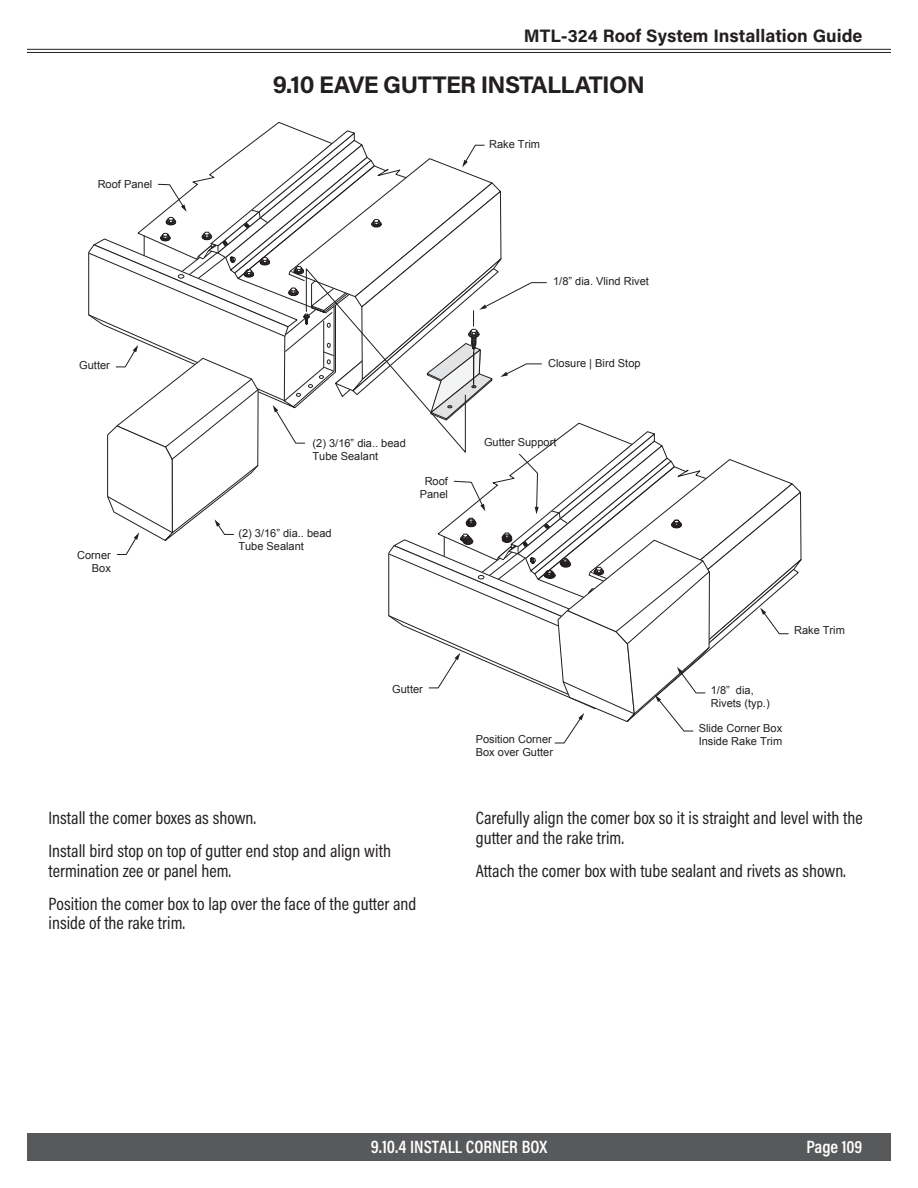
<style>
.page{position:relative;width:918px;height:1188px;background:#fff}
.page>*{position:absolute;margin:0;border:0;box-sizing:border-box;transform-origin:0 0}
.t1{font:700 24px "Acumin Pro";letter-spacing:-.025em;color:#231f20}
.t2{font:18px/33px "Acumin Pro Cond";color:#231f20}
.t3{font:700 18px "Acumin Pro";color:#231f20}
.t4{font:600 18px "Acumin Pro Cond";color:#fff}
.t5{font:11.1px/13.2px "Arial";color:#231f20}
</style>
<div class="page">
<div style="left:27px;top:1134px;width:864px;height:27px;background:#58595b"></div>
<hr style="left:27px;top:49px;width:864px;height:1px;background:#231f20">
<hr style="left:27px;top:52px;width:864px;height:1px;background:#231f20">
<svg style="left:88px;top:122px;width:714px;height:622px"></svg>
<p class="t3" style="left:524px;top:23px;width:340px">MTL-324 Roof System Installation Guide</p>
<h1 class="t1" style="left:273px;top:68px;width:374px">9.10 EAVE GUTTER INSTALLATION</h1>
<p class="t5" style="left:98px;top:178px;width:56px">Roof Panel</p>
<p class="t5" style="left:489px;top:137px;width:52px">Rake Trim</p>
<p class="t5" style="left:553px;top:275px;width:97px">1/8” dia. Vlind Rivet</p>
<p class="t5" style="left:79px;top:358px;width:32px">Gutter</p>
<p class="t5" style="left:77px;top:549px;width:35px;text-align:right">Corner<br>Box</p>
<p class="t5" style="left:313px;top:436px;width:95px">(2) 3/16” dia.. bead<br>Tube Sealant</p>
<p class="t5" style="left:238px;top:527px;width:95px">(2) 3/16” dia.. bead<br>Tube Sealant</p>
<p class="t5" style="left:420px;top:475px;width:30px;text-align:center">Roof<br>Panel</p>
<p class="t5" style="left:392px;top:682px;width:32px">Gutter</p>
<p class="t2" style="left:49px;top:801px;width:344px">Install the comer boxes as shown.<br>Install bird stop on top of gutter end stop and align with</p>
<p class="t2" style="left:49px;top:854px;width:369px">termination zee or panel hem.<br>Position the comer box to lap over the face of the gutter and</p>
<p class="t2" style="left:49px;top:906px;width:138px">inside of the rake trim.</p>
<p class="t5" style="left:548px;top:356px;width:94px">Closure | Bird Stop</p>
<p class="t5" style="left:484px;top:435px;width:74px">Gutter Support</p>
<p class="t5" style="left:476px;top:733px;width:79px">Position Corner<br>Box over Gutter</p>
<p class="t5" style="left:794px;top:624px;width:52px">Rake Trim</p>
<p class="t5" style="left:711px;top:683px;width:60px">1/8” dia,<br>Rivets (typ.)</p>
<p class="t5" style="left:699px;top:721px;width:85px">Slide Corner Box<br>Inside Rake Trim</p>
<p class="t2" style="left:476px;top:808px;width:389px;line-height:19.5px">Carefully align the comer box so it is straight and level with the gutter and the rake trim.</p>
<p class="t2" style="left:476px;top:854px;width:372px">Attach the comer box with tube sealant and rivets as shown.</p>
<p class="t4" style="left:371px;top:1135px;width:178px">9.10.4 INSTALL CORNER BOX</p>
<p class="t4" style="left:806px;top:1135px;width:58px">Page 109</p>
</div>
